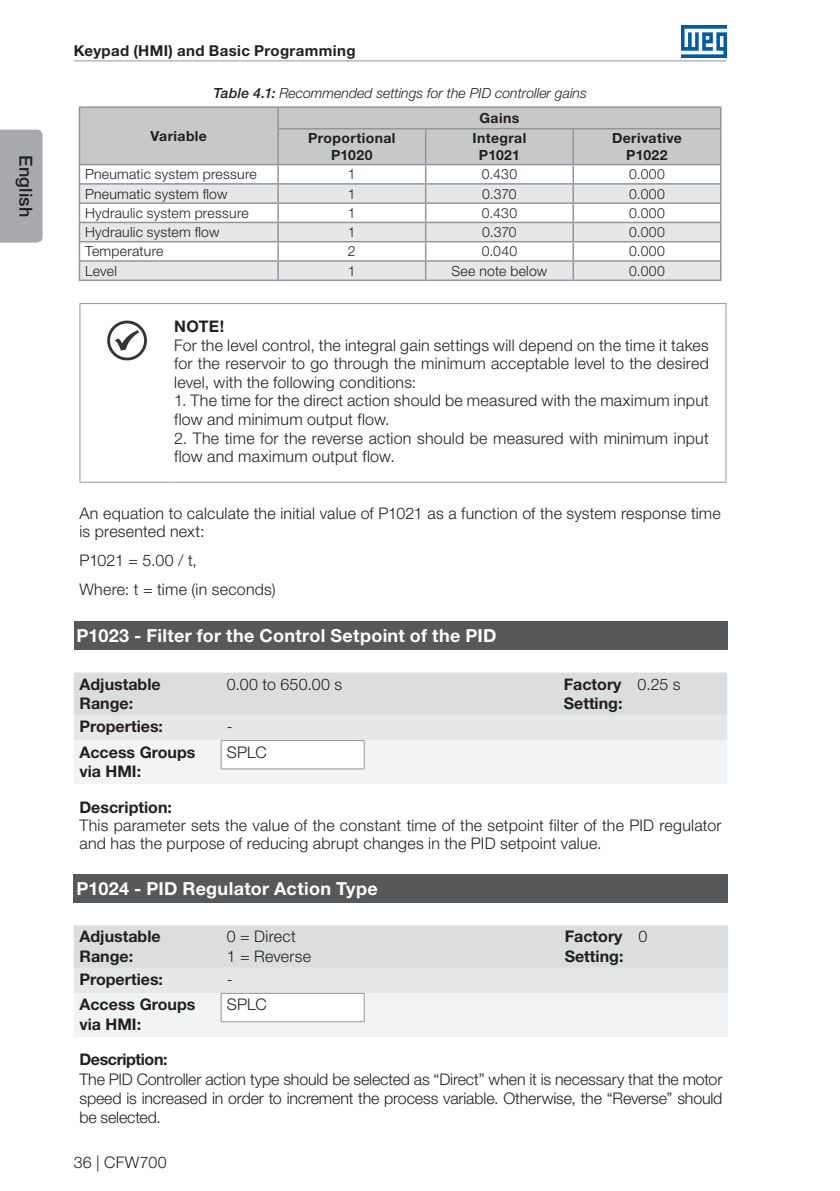
<style>
.page{position:relative;width:840px;height:1191px;background:#fff}
.page>*{position:absolute;margin:0;border:0;box-sizing:border-box;transform-origin:0 0}
.t1{font:700 18px "Helvetica Neue LT Pro";letter-spacing:.015em;color:#fff}
.t2{font:500 18px "Helvetica Neue LT Pro";letter-spacing:.01em;color:#231f20}
.t3{font:300 16px/18.6px "Helvetica Neue LT Pro";letter-spacing:.015em;color:#231f20}
.t4{font:700 16px/19.2px "Helvetica Neue LT Pro";color:#231f20}
.t5{font:700 16px "Helvetica Neue LT Pro";letter-spacing:-.025em;color:#231f20}
.t6{font:700 15px "Helvetica Neue LT Pro";letter-spacing:.025em;color:#231f20}
.t7{font:300 14px "Helvetica Neue LT Pro";letter-spacing:.02em;color:#231f20}
.t8{font:700 14px/16.8px "Helvetica Neue LT Pro";letter-spacing:.025em;color:#231f20;text-align:center}
.t9{font:italic 300 14px "Helvetica Neue LT Pro";color:#231f20}
.s1{font-weight:500}
</style>
<div class="page">
<img style="left:681px;top:26px;width:45px;height:31px">
<hr style="left:74px;top:61px;width:652px;height:1px;background:#939598">
<div style="left:0;top:130px;width:43px;height:113px;background:#a8a9ad"></div>
<hr style="left:79px;top:106px;width:199px;height:2px;background:#939598">
<hr style="left:278px;top:106px;width:147px;height:2px;background:#939598">
<hr style="left:425px;top:106px;width:148px;height:2px;background:#939598">
<hr style="left:573px;top:106px;width:148px;height:2px;background:#939598">
<svg style="left:79px;top:107px;width:642px;height:172px"></svg>
<hr style="left:79px;top:279px;width:199px;height:2px;background:#939598">
<hr style="left:278px;top:279px;width:147px;height:2px;background:#939598">
<hr style="left:425px;top:279px;width:148px;height:2px;background:#939598">
<hr style="left:573px;top:279px;width:148px;height:2px;background:#939598">
<hr style="left:79px;top:303px;width:95px;height:1px;background:#939598">
<hr style="left:79px;top:304px;width:1px;height:178px;background:#939598">
<hr style="left:174px;top:303px;width:552px;height:1px;background:#939598">
<hr style="left:725px;top:304px;width:1px;height:178px;background:#939598">
<hr style="left:79px;top:482px;width:95px;height:1px;background:#939598">
<hr style="left:174px;top:482px;width:552px;height:1px;background:#939598">
<svg style="left:107px;top:320px;width:40px;height:40px"></svg>
<div style="left:74px;top:621px;width:652px;height:29px;background:#57585a"></div>
<svg style="left:74px;top:672px;width:652px;height:112px"></svg>
<hr style="left:221px;top:768px;width:143px;height:1px;background:#939598">
<div style="left:74px;top:874px;width:653px;height:28px;background:#57585a"></div>
<svg style="left:74px;top:925px;width:653px;height:112px"></svg>
<hr style="left:221px;top:1021px;width:143px;height:1px;background:#939598">
<p class="t2" style="left:37px;top:155px;width:63px;rotate:90deg">English</p>
<p class="t6" style="left:74px;top:41px;width:283px">Keypad (HMI) and Basic Programming</p>
<p class="t9" style="left:213px;top:84px;width:375px"><span class="s1">Table 4.1:</span> Recommended settings for the PID controller gains</p>
<p class="t8" style="left:150px;top:127px;width:58px">Variable</p>
<p class="t8" style="left:479px;top:109px;width:41px">Gains</p>
<p class="t8" style="left:308px;top:129px;width:89px">Proportional<br>P1020</p>
<p class="t8" style="left:472px;top:129px;width:55px">Integral<br>P1021</p>
<p class="t8" style="left:611px;top:129px;width:71px">Derivative<br>P1022</p>
<p class="t7" style="left:85px;top:166px;width:173px">Pneumatic system pressure</p>
<p class="t7" style="left:348px;top:166px;width:9px">1</p>
<p class="t7" style="left:481px;top:166px;width:37px">0.430</p>
<p class="t7" style="left:628px;top:166px;width:37px">0.000</p>
<p class="t7" style="left:85px;top:185px;width:144px">Pneumatic system flow</p>
<p class="t7" style="left:348px;top:185px;width:9px">1</p>
<p class="t7" style="left:482px;top:185px;width:36px">0.370</p>
<p class="t7" style="left:628px;top:185px;width:37px">0.000</p>
<p class="t7" style="left:85px;top:204px;width:165px">Hydraulic system pressure</p>
<p class="t7" style="left:348px;top:204px;width:9px">1</p>
<p class="t7" style="left:481px;top:204px;width:37px">0.430</p>
<p class="t7" style="left:628px;top:204px;width:37px">0.000</p>
<p class="t7" style="left:85px;top:223px;width:136px">Hydraulic system flow</p>
<p class="t7" style="left:348px;top:223px;width:9px">1</p>
<p class="t7" style="left:482px;top:223px;width:36px">0.370</p>
<p class="t7" style="left:628px;top:223px;width:37px">0.000</p>
<p class="t7" style="left:85px;top:243px;width:80px">Temperature</p>
<p class="t7" style="left:348px;top:243px;width:9px">2</p>
<p class="t7" style="left:481px;top:243px;width:37px">0.040</p>
<p class="t7" style="left:628px;top:243px;width:37px">0.000</p>
<p class="t7" style="left:85px;top:262px;width:33px">Level</p>
<p class="t7" style="left:348px;top:262px;width:9px">1</p>
<p class="t7" style="left:451px;top:262px;width:97px">See note below</p>
<p class="t7" style="left:628px;top:262px;width:37px">0.000</p>
<p class="t4" style="left:174px;top:316px;width:51px">NOTE!</p>
<p class="t3" style="left:174px;top:335px;width:536px;text-align:justify">For the level control, the integral gain settings will depend on the time it takes for the reservoir to go through the minimum acceptable level to the desired level, with the following conditions:</p>
<p class="t3" style="left:174px;top:391px;width:536px">1. The time for the direct action should be measured with the maximum input flow and minimum output flow.</p>
<p class="t3" style="left:174px;top:428px;width:536px">2. The time for the reverse action should be measured with minimum input flow and maximum output flow.</p>
<p class="t3" style="left:79px;top:504px;width:642px;line-height:18px">An equation to calculate the initial value of P1021 as a function of the system response time is presented next:</p>
<p class="t3" style="left:79px;top:545px;width:198px;line-height:29.4px">P1021 = 5.00 / t,<br>Where: t = time (in seconds)</p>
<p class="t1" style="left:77px;top:624px;width:421px">P1023 - Filter for the Control Setpoint of the PID</p>
<p class="t4" style="left:79px;top:674px;width:83px">Adjustable<br>Range:</p>
<p class="t3" style="left:227px;top:674px;width:117px">0.00 to 650.00 s</p>
<p class="t4" style="left:563px;top:674px;width:60px">Factory<br>Setting:</p>
<p class="t3" style="left:637px;top:674px;width:45px">0.25 s</p>
<p class="t4" style="left:79px;top:716px;width:85px">Properties:</p>
<p class="t3" style="left:227px;top:717px;width:7px">-</p>
<p class="t4" style="left:79px;top:742px;width:117px">Access Groups via HMI:</p>
<p class="t3" style="left:227px;top:742px;width:41px">SPLC</p>
<p class="t4" style="left:79px;top:797px;width:94px">Description:</p>
<p class="t3" style="left:79px;top:815px;width:643px;line-height:18px">This parameter sets the value of the constant time of the setpoint filter of the PID regulator and has the purpose of reducing abrupt changes in the PID setpoint value.</p>
<p class="t1" style="left:77px;top:877px;width:302px">P1024 - PID Regulator Action Type</p>
<p class="t4" style="left:79px;top:926px;width:83px">Adjustable<br>Range:</p>
<p class="t3" style="left:227px;top:926px;width:86px;line-height:19.2px">0 = Direct<br>1 = Reverse</p>
<p class="t4" style="left:564px;top:926px;width:60px">Factory<br>Setting:</p>
<p class="t3" style="left:638px;top:927px;width:10px">0</p>
<p class="t4" style="left:79px;top:969px;width:85px">Properties:</p>
<p class="t3" style="left:227px;top:969px;width:7px">-</p>
<p class="t4" style="left:79px;top:994px;width:117px">Access Groups via HMI:</p>
<p class="t3" style="left:227px;top:995px;width:41px">SPLC</p>
<p class="t5" style="left:79px;top:1049px;width:90px">Description:</p>
<p class="t3" style="left:79px;top:1069px;width:644px;line-height:19.2px;text-align:justify">The PID Controller action type should be selected as “Direct” when it is necessary that the motor speed is increased in order to increment the process variable. Otherwise, the “Reverse” should be selected.</p>
<p class="t3" style="left:74px;top:1152px;width:94px">36 | CFW700</p>
</div>
